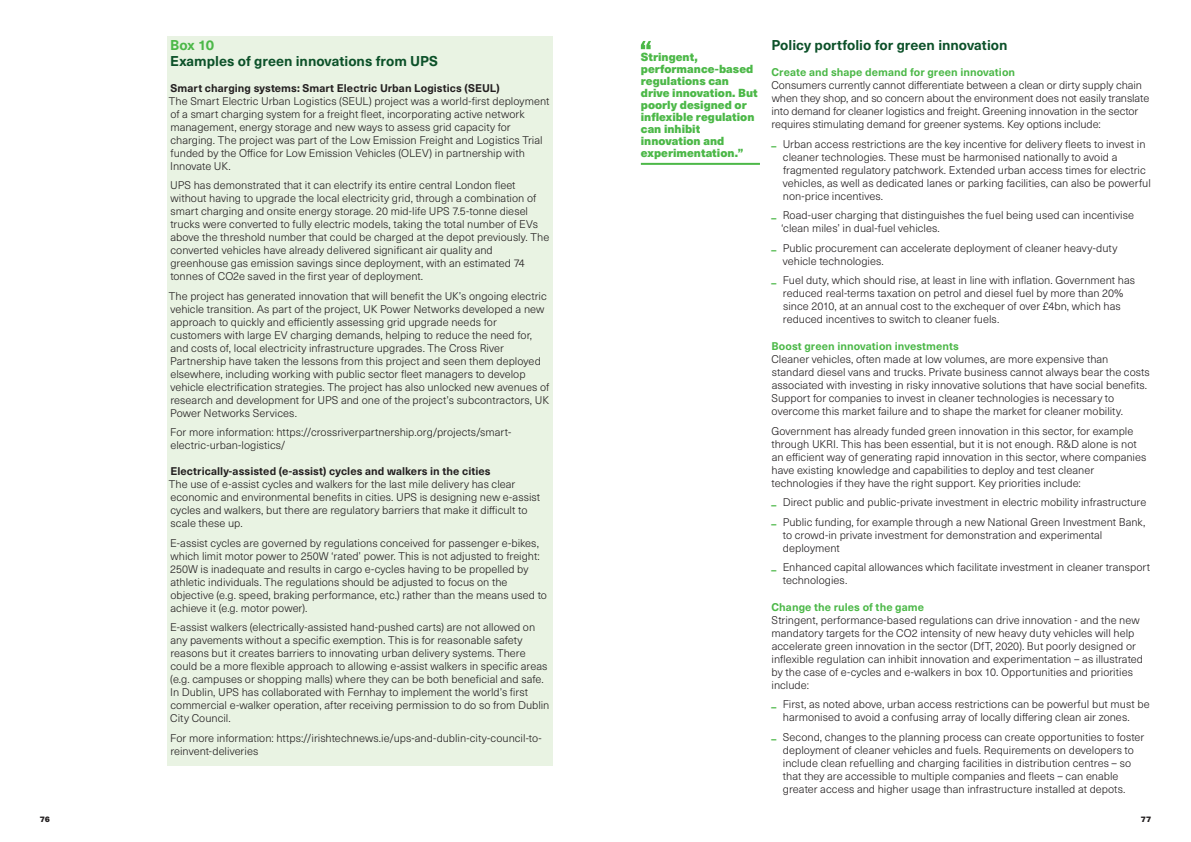
<style>
.page{position:relative;width:1191px;height:842px;background:#fff}
.page>*{position:absolute;margin:0;border:0;box-sizing:border-box;transform-origin:0 0}
.Boxed_heading{font:700 14px/16px "Neue Haas Unica W1 G";color:#0c5129}
.subhead{font:700 14px "Neue Haas Unica W1 G";color:#0c5129}
.Margin_quotes{font:900 11.5px/12px "Neue Haas Unica W1 G";color:#4cb848}
.Boxed_text{font:300 11px/13px "Neue Haas Unica W1 G";color:#231f20}
._11pt_text{font:300 11px/13px "Neue Haas Unica W1 G";color:#231f20}
.Boxed_subhead{font:700 11px "Neue Haas Unica W1 G";letter-spacing:.005em;color:#231f20}
.subhead_2{font:700 11px "Neue Haas Unica W1 G";letter-spacing:.005em;color:#4cb848}
.t1{font:900 8px "Neue Haas Unica W1 G";color:#231f20}
.s1{color:#4cb848}
.s2{font-weight:700;color:#4cb848}
</style>
<div class="page">
<div style="left:167px;top:36px;width:386px;height:44px;background:#e9f3e3"></div>
<div style="left:167px;top:75px;width:386px;height:28px;background:#e9f3e3"></div>
<div style="left:167px;top:93px;width:386px;height:88px;background:#e9f3e3"></div>
<div style="left:167px;top:178px;width:386px;height:113px;background:#e9f3e3"></div>
<div style="left:167px;top:288px;width:386px;height:140px;background:#e9f3e3"></div>
<div style="left:167px;top:425px;width:386px;height:35px;background:#e9f3e3"></div>
<div style="left:167px;top:458px;width:386px;height:28px;background:#e9f3e3"></div>
<div style="left:167px;top:477px;width:386px;height:61px;background:#e9f3e3"></div>
<div style="left:167px;top:535px;width:386px;height:88px;background:#e9f3e3"></div>
<div style="left:167px;top:620px;width:386px;height:113px;background:#e9f3e3"></div>
<div style="left:167px;top:730px;width:386px;height:36px;background:#e9f3e3"></div>
<hr style="left:641px;top:163px;width:119px;height:2px;background:#4cb848">
<svg style="left:641px;top:41px;width:10px;height:8px"></svg>
<p class="Boxed_heading" style="left:170px;top:36px;width:269px"><span class="s1">Box 10<br></span>Examples of green innovations from UPS</p>
<p class="Boxed_subhead" style="left:171px;top:79px;width:331px">Smart charging systems: Smart Electric Urban Logistics (SEUL)</p>
<p class="Boxed_text" style="left:169px;top:94px;width:382px">The Smart Electric Urban Logistics (SEUL) project was a world-first deployment of a smart charging system for a freight fleet, incorporating active network management, energy storage and new ways to assess grid capacity for charging. The project was part of the Low Emission Freight and Logistics Trial funded by the Office for Low Emission Vehicles (OLEV) in partnership with Innovate UK.</p>
<p class="Boxed_text" style="left:170px;top:178px;width:380px">UPS has demonstrated that it can electrify its entire central London fleet without having to upgrade the local electricity grid, through a combination of smart charging and onsite energy storage. 20 mid-life UPS 7.5-tonne diesel trucks were converted to fully electric models, taking the total number of EVs above the threshold number that could be charged at the depot previously. The converted vehicles have already delivered significant air quality and greenhouse gas emission savings since deployment, with an estimated 74 tonnes of CO2e saved in the first year of deployment.</p>
<p class="Boxed_text" style="left:169px;top:289px;width:382px">The project has generated innovation that will benefit the UK’s ongoing electric vehicle transition. As part of the project, UK Power Networks developed a new approach to quickly and efficiently assessing grid upgrade needs for<br>customers with large EV charging demands, helping to reduce the need for, and costs of, local electricity infrastructure upgrades. The Cross River Partnership have taken the lessons from this project and seen them deployed elsewhere, including working with public sector fleet managers to develop vehicle electrification strategies. The project has also unlocked new avenues of research and development for UPS and one of the project’s subcontractors, UK Power Networks Services.</p>
<p class="Boxed_text" style="left:170px;top:425px;width:342px">For more information: https://crossriverpartnership.org/projects/smart&shy;electric-urban-logistics/</p>
<p class="Boxed_subhead" style="left:170px;top:463px;width:322px">Electrically-assisted (e-assist) cycles and walkers in the cities</p>
<p class="Boxed_text" style="left:169px;top:477px;width:373px">The use of e-assist cycles and walkers for the last mile delivery has clear economic and environmental benefits in cities. UPS is designing new e-assist cycles and walkers, but there are regulatory barriers that make it difficult to scale these up.</p>
<p class="Boxed_text" style="left:170px;top:536px;width:378px">E-assist cycles are governed by regulations conceived for passenger e-bikes, which limit motor power to 250W ‘rated’ power. This is not adjusted to freight:<br>250W is inadequate and results in cargo e-cycles having to be propelled by athletic individuals. The regulations should be adjusted to focus on the objective (e.g. speed, braking performance, etc.) rather than the means used to achieve it (e.g. motor power).</p>
<p class="Boxed_text" style="left:170px;top:620px;width:381px">E-assist walkers (electrically-assisted hand-pushed carts) are not allowed on any pavements without a specific exemption. This is for reasonable safety reasons but it creates barriers to innovating urban delivery systems. There could be a more flexible approach to allowing e-assist walkers in specific areas (e.g. campuses or shopping malls) where they can be both beneficial and safe.<br>In Dublin, UPS has collaborated with Fernhay to implement the world’s first commercial e-walker operation, after receiving permission to do so from Dublin City Council.</p>
<p class="Boxed_text" style="left:170px;top:731px;width:373px">For more information: https://irishtechnews.ie/ups-and-dublin-city-council-to&shy;reinvent-deliveries</p>
<p class="Margin_quotes" style="left:641px;top:50px;width:118px">Stringent, performance-based regulations can drive innovation. But poorly designed or inflexible regulation can inhibit innovation and experimentation.”</p>
<p class="subhead" style="left:771px;top:34px;width:237px">Policy portfolio for green innovation</p>
<p class="subhead_2" style="left:771px;top:64px;width:245px">Create and shape demand for green innovation</p>
<p class="_11pt_text" style="left:771px;top:78px;width:379px">Consumers currently cannot differentiate between a clean or dirty supply chain when they shop, and so concern about the environment does not easily translate into demand for cleaner logistics and freight. Greening innovation in the sector requires stimulating demand for greener systems. Key options include:</p>
<p class="Boxed_text" style="left:783px;top:137px;width:369px;text-indent:-12px"><span class="s2">–</span> Urban access restrictions are the key incentive for delivery fleets to invest in cleaner technologies. These must be harmonised nationally to avoid a fragmented regulatory patchwork. Extended urban access times for electric vehicles, as well as dedicated lanes or parking facilities, can also be powerful non-price incentives.</p>
<p class="Boxed_text" style="left:781px;top:208px;width:354px;text-indent:-10px"><span class="s2">–</span> Road-user charging that distinguishes the fuel being used can incentivise ‘clean miles’ in dual-fuel vehicles.</p>
<p class="Boxed_text" style="left:783px;top:241px;width:336px;text-indent:-12px"><span class="s2">–</span> Public procurement can accelerate deployment of cleaner heavy-duty vehicle technologies.</p>
<p class="Boxed_text" style="left:783px;top:273px;width:354px;text-indent:-12px"><span class="s2">–</span> Fuel duty, which should rise, at least in line with inflation. Government has reduced real-terms taxation on petrol and diesel fuel by more than 20% since 2010, at an annual cost to the exchequer of over £4bn, which has reduced incentives to switch to cleaner fuels.</p>
<p class="subhead_2" style="left:771px;top:338px;width:189px">Boost green innovation investments</p>
<p class="_11pt_text" style="left:771px;top:352px;width:380px">Cleaner vehicles, often made at low volumes, are more expensive than standard diesel vans and trucks. Private business cannot always bear the costs associated with investing in risky innovative solutions that have social benefits.<br>Support for companies to invest in cleaner technologies is necessary to overcome this market failure and to shape the market for cleaner mobility.</p>
<p class="_11pt_text" style="left:771px;top:424px;width:376px">Government has already funded green innovation in this sector, for example through UKRI. This has been essential, but it is not enough. R&amp;D alone is not an efficient way of generating rapid innovation in this sector, where companies have existing knowledge and capabilities to deploy and test cleaner technologies if they have the right support. Key priorities include:</p>
<p class="Boxed_text" style="left:771px;top:495px;width:376px"><span class="s2">–</span> Direct public and public-private investment in electric mobility infrastructure</p>
<p class="Boxed_text" style="left:783px;top:515px;width:364px;text-indent:-12px"><span class="s2">–</span> Public funding, for example through a new National Green Investment Bank, to crowd-in private investment for demonstration and experimental deployment</p>
<p class="Boxed_text" style="left:783px;top:560px;width:368px;text-indent:-12px"><span class="s2">–</span> Enhanced capital allowances which facilitate investment in cleaner transport technologies.</p>
<p class="subhead_2" style="left:771px;top:599px;width:154px">Change the rules of the game</p>
<p class="_11pt_text" style="left:771px;top:613px;width:373px">Stringent, performance-based regulations can drive innovation - and the new mandatory targets for the CO2 intensity of new heavy duty vehicles will help accelerate green innovation in the sector (DfT, 2020). But poorly designed or inflexible regulation can inhibit innovation and experimentation – as illustrated by the case of e-cycles and e-walkers in box 10. Opportunities and priorities include:</p>
<p class="Boxed_text" style="left:783px;top:697px;width:368px;text-indent:-12px"><span class="s2">–</span> First, as noted above, urban access restrictions can be powerful but must be harmonised to avoid a confusing array of locally differing clean air zones.</p>
<p class="Boxed_text" style="left:783px;top:730px;width:363px;text-indent:-12px"><span class="s2">–</span> Second, changes to the planning process can create opportunities to foster deployment of cleaner vehicles and fuels. Requirements on developers to include clean refuelling and charging facilities in distribution centres – so that they are accessible to multiple companies and fleets – can enable greater access and higher usage than infrastructure installed at depots.</p>
<p class="t1" style="left:40px;top:813px;width:12px">76</p>
<p class="t1" style="left:1141px;top:813px;width:12px">77</p>
</div>
